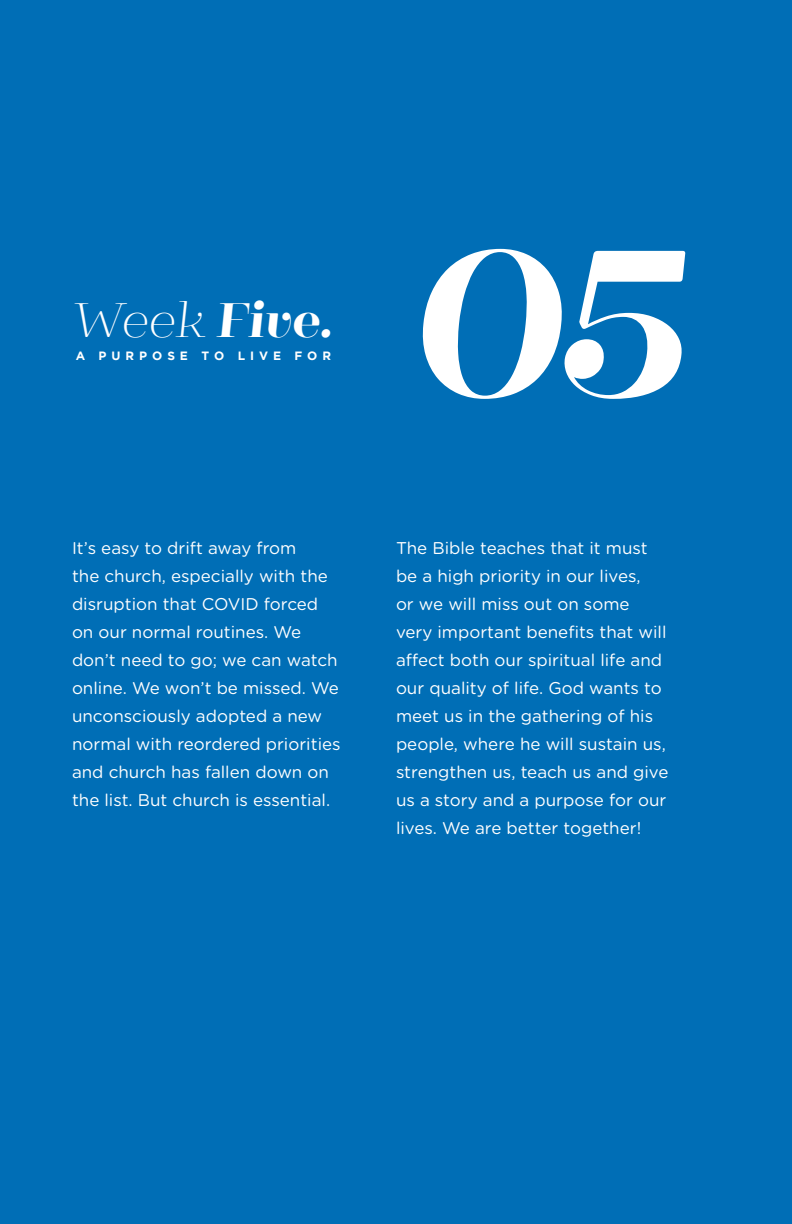
<style>
.page{position:relative;width:792px;height:1224px;background:#006eb6}
.page>*{position:absolute;margin:0;border:0;box-sizing:border-box;transform-origin:0 0}
.t1{font:italic 800 200px "Cagliari";color:#fff}
.t2{font:italic 800 46px "Cagliari";color:#fff}
.t3{font:17px/28px "Gotham Rounded";color:#fff}
.t4{font:700 12px "Gotham";letter-spacing:.415em;color:#fff}
.s1{font-weight:200}
</style>
<div class="page">
<p class="t2" style="left:72px;top:288px;width:261px"><span class="s1">Week</span> Five.</p>
<p class="t4" style="left:76px;top:349px;width:257px">A PURPOSE TO LIVE FOR</p>
<p class="t1" style="left:407px;top:182px;width:278px">05</p>
<p class="t3" style="left:72px;top:533px;width:270px">It’s easy to drift away from<br>the church, especially with the disruption that COVID forced on our normal routines. We don’t need to go; we can watch online. We won’t be missed. We unconsciously adopted a new normal with reordered priorities and church has fallen down on the list. But church is essential.</p>
<p class="t3" style="left:396px;top:533px;width:274px">The Bible teaches that it must be a high priority in our lives,<br>or we will miss out on some very important benefits that will affect both our spiritual life and our quality of life. God wants to meet us in the gathering of his people, where he will sustain us, strengthen us, teach us and give us a story and a purpose for our lives. We are better together!</p>
</div>
